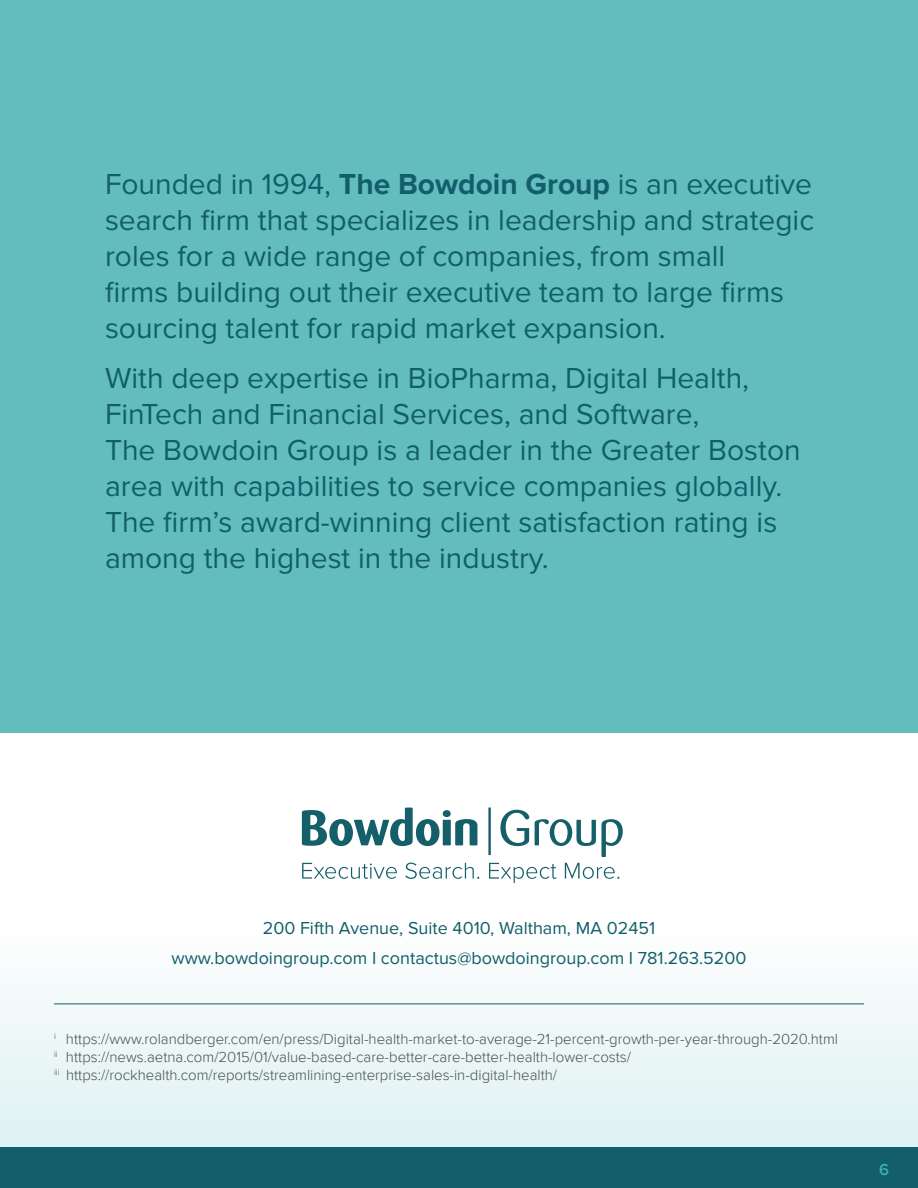
<style>
.page{position:relative;width:918px;height:1188px;background:#fff}
.page>*{position:absolute;margin:0;border:0;box-sizing:border-box;transform-origin:0 0}
.t1{font:30px/36px "Proxima Nova";color:#125f6b}
.t2{font:18px/30.8px "Proxima Nova";color:#125f6b;text-align:center}
.t3{font:600 16.5px "Proxima Nova";color:#3dadad}
.t4{font:300 15px/18px "Proxima Nova";color:#4b4c4d}
.s1{font-weight:700}
</style>
<div class="page">
<div style="left:0;top:0;width:918px;height:732px;background:#63bdbd"></div>
<svg style="left:0;top:992px;width:918px;height:156px;fill:#e8f5f5"></svg>
<hr style="left:54px;top:1004px;width:810px;height:1px;background:#125f6b">
<svg style="left:302px;top:863px;width:95px;height:16px"></svg>
<svg style="left:405px;top:863px;width:74px;height:16px"></svg>
<svg style="left:489px;top:863px;width:68px;height:20px"></svg>
<svg style="left:565px;top:863px;width:54px;height:16px"></svg>
<svg style="left:302px;top:808px;width:175px;height:38px"></svg>
<svg style="left:500px;top:810px;width:29px;height:36px"></svg>
<svg style="left:535px;top:819px;width:61px;height:27px"></svg>
<svg style="left:602px;top:819px;width:21px;height:38px"></svg>
<hr style="left:488px;top:808px;width:3px;height:47px;background:#145f69">
<div style="left:0;top:1148px;width:918px;height:40px;background:#125f6b"></div>
<p class="t1" style="left:105px;top:167px;width:711px">Founded in 1994, <span class="s1">The Bowdoin Group</span> is an executive search firm that specializes in leadership and strategic roles for a wide range of companies, from small<br>firms building out their executive team to large firms sourcing talent for rapid market expansion.</p>
<p class="t1" style="left:105px;top:360px;width:697px">With deep expertise in BioPharma, Digital Health, FinTech and Financial Services, and Software,<br>The Bowdoin Group is a leader in the Greater Boston area with capabilities to service companies globally.<br>The firm’s award-winning client satisfaction rating is among the highest in the industry.</p>
<p class="t2" style="left:171px;top:913px;width:577px">200 Fifth Avenue, Suite 4010, Waltham, MA 02451 www.bowdoingroup.com I contactus@bowdoingroup.com I 781.263.5200</p>
<p class="t4" style="left:54px;top:1031px;width:786px"><sup>i</sup> https://www.rolandberger.com/en/press/Digital-health-market-to-average-21-percent-growth-per-year-through-2020.html <sup>ii</sup> https://news.aetna.com/2015/01/value-based-care-better-care-better-health-lower-costs/<br><sup>iii</sup> https://rockhealth.com/reports/streamlining-enterprise-sales-in-digital-health/</p>
<p class="t3" style="left:879px;top:1160px;width:11px">6</p>
</div>
